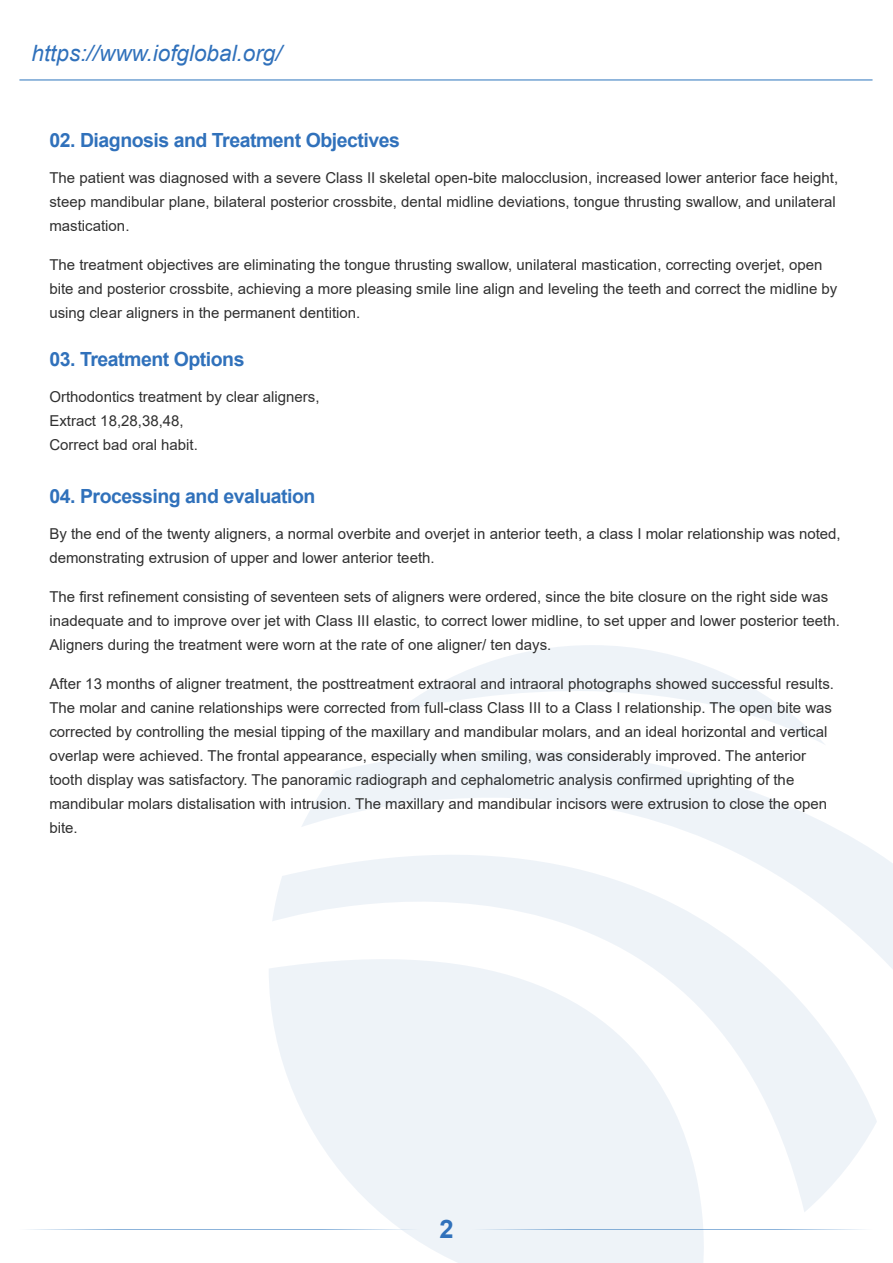
<style>
.page{position:relative;width:893px;height:1263px;background:#fff}
.page>*{position:absolute;margin:0;border:0;box-sizing:border-box;transform-origin:0 0}
.t1{font:700 25.5px "Arial";color:#3071bb}
.t2{font:italic 22.5px "Arial";color:#3071bb}
.t3{font:700 19.5px "Arial";letter-spacing:-.025em;color:#3071bb}
.t4{font:15px/24px "Arial";color:#303030}
</style>
<div class="page">
<svg style="left:362px;top:750px;width:531px;height:219px"></svg>
<svg style="left:277px;top:766px;width:600px;height:446px"></svg>
<svg style="left:269px;top:895px;width:478px;height:368px;fill:#eef3f8"></svg>
<svg style="left:395px;top:645px;width:429px;height:99px"></svg>
<hr style="left:19px;top:80px;width:853px;height:1px;background:#2b74bc">
<svg style="left:28px;top:1229px;width:391px;height:1px"></svg>
<svg style="left:473px;top:1229px;width:391px;height:1px"></svg>
<h2 class="t2" style="left:32px;top:38px;width:252px">https://www.iofglobal.org/</h2>
<h3 class="t3" style="left:49px;top:127px;width:352px">02. Diagnosis and Treatment Objectives</h3>
<p class="t4" style="left:49px;top:166px;width:790px">The patient was diagnosed with a severe Class II skeletal open-bite malocclusion, increased lower anterior face height, steep mandibular plane, bilateral posterior crossbite, dental midline deviations, tongue thrusting swallow, and unilateral mastication.</p>
<p class="t4" style="left:49px;top:253px;width:789px">The treatment objectives are eliminating the tongue thrusting swallow, unilateral mastication, correcting overjet, open bite and posterior crossbite, achieving a more pleasing smile line align and leveling the teeth and correct the midline by using clear aligners in the permanent dentition.</p>
<h3 class="t3" style="left:49px;top:346px;width:197px">03. Treatment Options</h3>
<p class="t4" style="left:49px;top:385px;width:272px">Orthodontics treatment by clear aligners,<br>Extract 18,28,38,48,<br>Correct bad oral habit.</p>
<h3 class="t3" style="left:49px;top:482px;width:267px">04. Processing and evaluation</h3>
<p class="t4" style="left:49px;top:521px;width:793px">By the end of the twenty aligners, a normal overbite and overjet in anterior teeth, a class I molar relationship was noted, demonstrating extrusion of upper and lower anterior teeth.</p>
<p class="t4" style="left:49px;top:584px;width:792px">The first refinement consisting of seventeen sets of aligners were ordered, since the bite closure on the right side was inadequate and to improve over jet with Class III elastic, to correct lower midline, to set upper and lower posterior teeth.<br>Aligners during the treatment were worn at the rate of one aligner/ ten days.</p>
<p class="t4" style="left:49px;top:671px;width:786px">After 13 months of aligner treatment, the posttreatment extraoral and intraoral photographs showed successful results.<br>The molar and canine relationships were corrected from full-class Class III to a Class I relationship. The open bite was corrected by controlling the mesial tipping of the maxillary and mandibular molars, and an ideal horizontal and vertical overlap were achieved. The frontal appearance, especially when smiling, was considerably improved. The anterior tooth display was satisfactory. The panoramic radiograph and cephalometric analysis confirmed uprighting of the mandibular molars distalisation with intrusion. The maxillary and mandibular incisors were extrusion to close the open bite.</p>
<h1 class="t1" style="left:440px;top:1211px;width:16px">2</h1>
</div>
